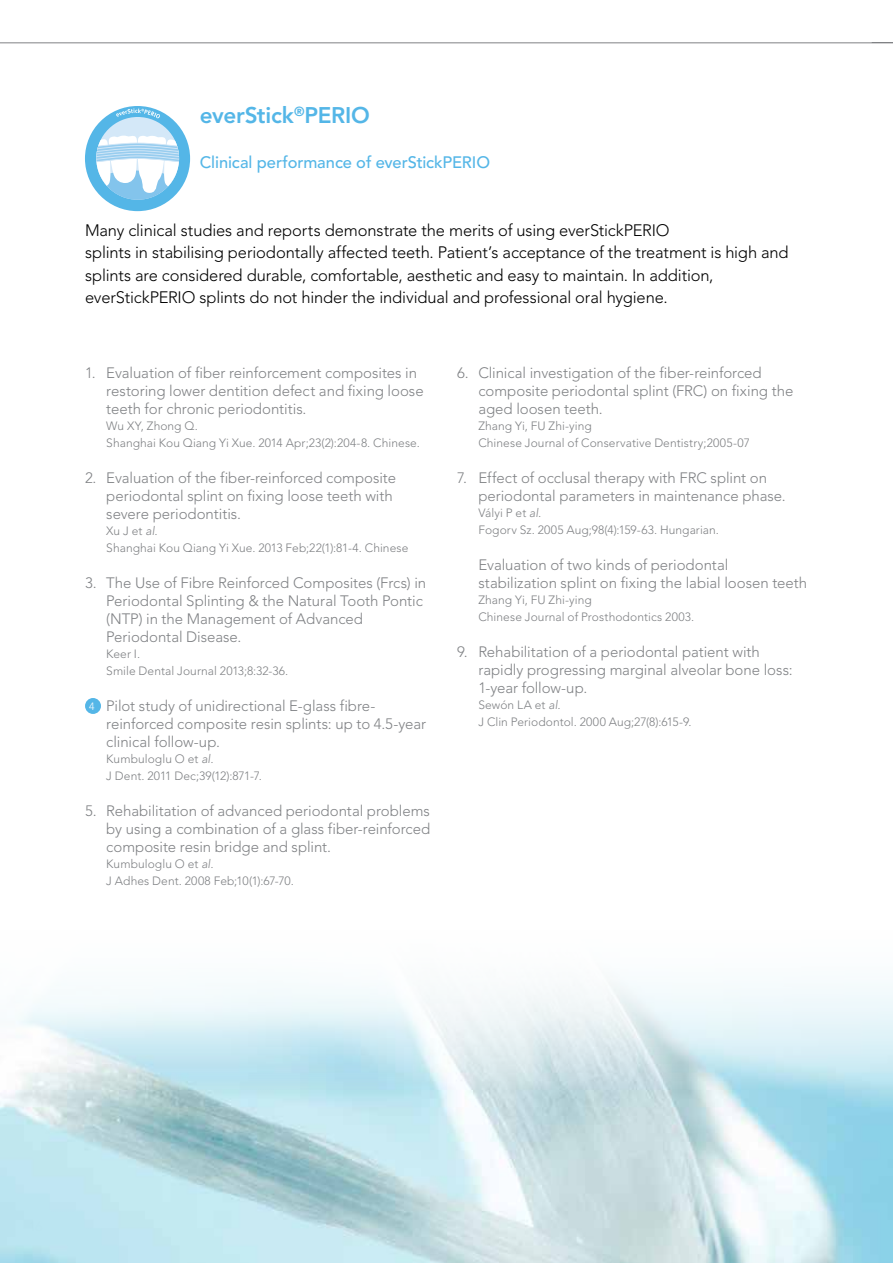
<style>
.page{position:relative;width:893px;height:1263px;background:#fff}
.page>*{position:absolute;margin:0;border:0;box-sizing:border-box;transform-origin:0 0}
.t1{font:800 22.5px "Avenir LT Std";letter-spacing:-.01em;color:#54b6e7}
.t2{font:300 16.5px/22.5px "Avenir LT Std";letter-spacing:-.01em;color:#000}
.t3{font:500 16.5px "Avenir LT Std";letter-spacing:-.005em;color:#54b6e7}
.t4{font:300 15px/18px "Avenir LT Std";letter-spacing:-.005em;color:#808285}
.t5{font:300 12px/16.5px "Avenir LT Std";letter-spacing:.005em;color:#808285}
.s1{font-style:italic}
.s2{font-size:10.5px;color:#fff}
</style>
<div class="page">
<svg style="left:871px;top:42px;width:22px;height:1px"></svg>
<hr style="left:0;top:43px;width:893px;height:1px;background:#808285">
<div style="left:85px;top:698px;width:16px;height:16px;background:#54b6e7;border-radius:50%"></div>
<img style="left:0;top:981px;width:893px;height:282px">
<div style="left:85px;top:106px;width:105px;height:105px;background:#54b6e7;border-radius:50%"></div>
<div style="left:96px;top:117px;width:83px;height:83px;background:#d4e8f8;border-radius:50%"></div>
<svg style="left:96px;top:135px;width:83px;height:65px"></svg>
<svg style="left:116px;top:108px;width:44px;height:10px"></svg>
<h1 class="t1" style="left:200px;top:102px;width:172px">everStick<sup>®</sup>PERIO</h1>
<p class="t3" style="left:200px;top:153px;width:292px">Clinical performance of everStickPERIO</p>
<p class="t2" style="left:85px;top:219px;width:705px">Many clinical studies and reports demonstrate the merits of using everStickPERIO<br>splints in stabilising periodontally affected teeth. Patient’s acceptance of the treatment is high and splints are considered durable, comfortable, aesthetic and easy to maintain. In addition, everStickPERIO splints do not hinder the individual and professional oral hygiene.</p>
<p class="t4" style="left:106px;top:364px;width:319px;text-indent:-21px">1. Evaluation of fiber reinforcement composites in restoring lower dentition defect and fixing loose teeth for chronic periodontitis.</p>
<p class="t5" style="left:106px;top:418px;width:315px">Wu XY, Zhong Q.<br>Shanghai Kou Qiang Yi Xue. 2014 Apr;23(2):204-8. Chinese.</p>
<p class="t4" style="left:106px;top:469px;width:291px;text-indent:-21px">2. Evaluation of the fiber-reinforced composite periodontal splint on fixing loose teeth with severe periodontitis.</p>
<p class="t5" style="left:106px;top:523px;width:304px">Xu J et <span class="s1">al.<br></span>Shanghai Kou Qiang Yi Xue. 2013 Feb;22(1):81-4. Chinese</p>
<p class="t4" style="left:106px;top:574px;width:321px;text-indent:-21px">3. The Use of Fibre Reinforced Composites (Frcs) in Periodontal Splinting &amp; the Natural Tooth Pontic (NTP) in the Management of Advanced Periodontal Disease.</p>
<p class="t5" style="left:106px;top:646px;width:184px">Keer I.<br>Smile Dental Journal 2013;8:32-36.</p>
<p class="t4" style="left:106px;top:697px;width:321px;text-indent:-17px"><span class="s2">4</span> Pilot study of unidirectional E-glass fibre&shy;reinforced composite resin splints: up to 4.5-year clinical follow-up.</p>
<p class="t5" style="left:106px;top:751px;width:157px">Kumbuloglu O et <span class="s1">al.<br></span>J Dent. 2011 Dec;39(12):871-7.</p>
<p class="t4" style="left:106px;top:802px;width:325px;text-align:justify;text-indent:-21px">5. Rehabilitation of advanced periodontal problems by using a combination of a glass fiber-reinforced composite resin bridge and splint.</p>
<p class="t5" style="left:106px;top:856px;width:189px">Kumbuloglu O et <span class="s1">al.<br></span>J Adhes Dent. 2008 Feb;10(1):67-70.</p>
<p class="t4" style="left:478px;top:364px;width:316px;text-indent:-21px">6. Clinical investigation of the fiber-reinforced composite periodontal splint (FRC) on fixing the aged loosen teeth.</p>
<p class="t5" style="left:478px;top:418px;width:273px">Zhang Yi, FU Zhi-ying<br>Chinese Journal of Conservative Dentistry;2005-07</p>
<p class="t4" style="left:478px;top:469px;width:309px;text-indent:-21px">7. Effect of occlusal therapy with FRC splint on periodontal parameters in maintenance phase.</p>
<p class="t5" style="left:478px;top:505px;width:242px">Vályi P et <span class="s1">al.<br></span>Fogorv Sz. 2005 Aug;98(4):159-63. Hungarian.</p>
<p class="t4" style="left:478px;top:556px;width:330px">Evaluation of two kinds of periodontal stabilization splint on fixing the labial loosen teeth</p>
<p class="t5" style="left:478px;top:592px;width:217px">Zhang Yi, FU Zhi-ying<br>Chinese Journal of Prosthodontics 2003.</p>
<p class="t4" style="left:478px;top:643px;width:316px;text-indent:-21px">9. Rehabilitation of a periodontal patient with rapidly progressing marginal alveolar bone loss:<br>1-year follow-up.</p>
<p class="t5" style="left:478px;top:697px;width:215px">Sewón LA et <span class="s1">al.<br></span>J Clin Periodontol. 2000 Aug;27(8):615-9.</p>
</div>
